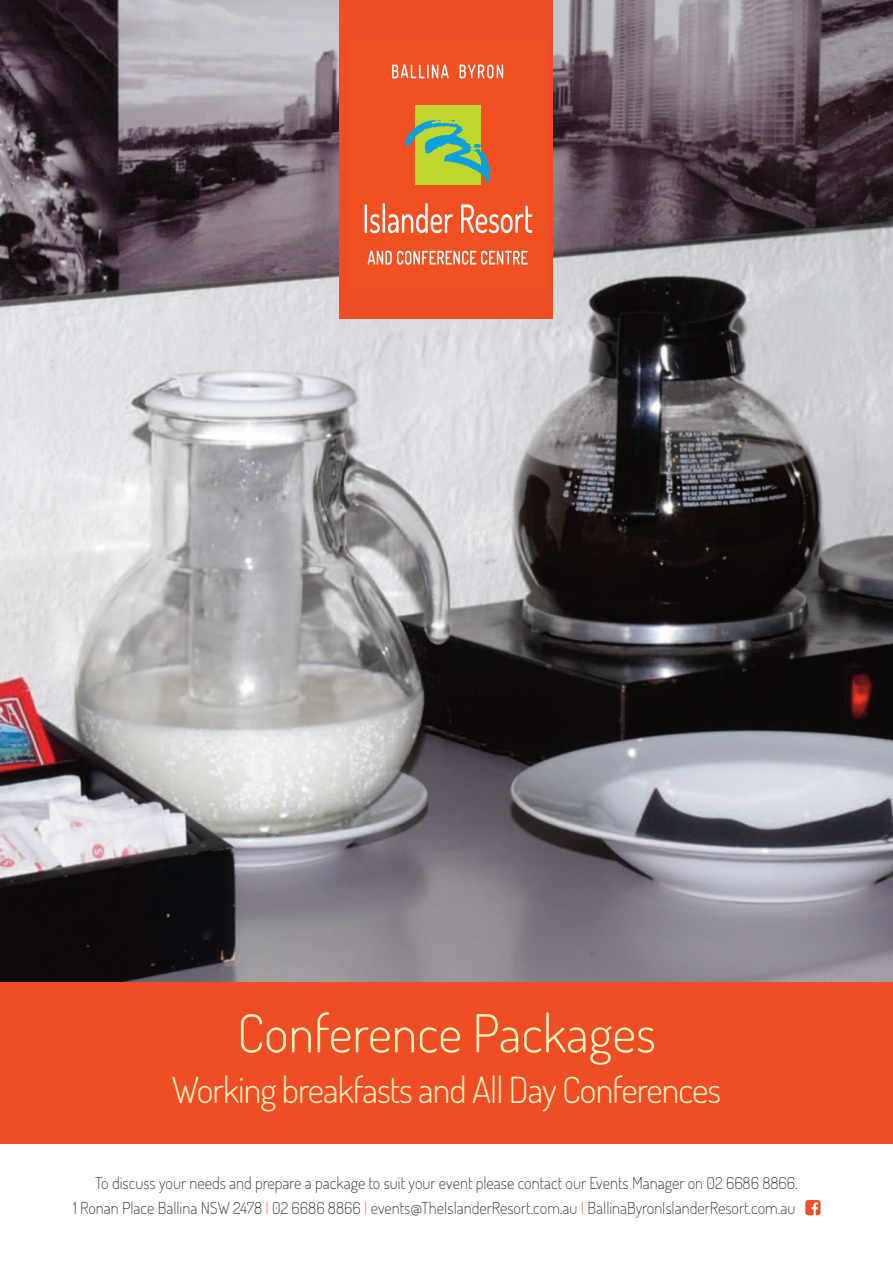
<style>
.page{position:relative;width:893px;height:1263px;background:#fff}
.page>*{position:absolute;margin:0;border:0;box-sizing:border-box;transform-origin:0 0}
.t1{font:300 52.5px "Dosis";color:#fef3c3}
.t2{font:300 36px "Dosis";letter-spacing:-.025em;color:#fef3c3}
.t3{font:200 16.5px/25px "Dosis";color:#231f20;text-align:right}
.s1{color:#ef4d24}
</style>
<div class="page">
<img style="left:0;top:0;width:893px;height:982px">
<div style="left:0;top:982px;width:893px;height:161px;background:#ef4d24"></div>
<div style="left:340px;top:0;width:213px;height:319px;background:#ef4d24"></div>
<svg style="left:368px;top:251px;width:160px;height:14px"></svg>
<svg style="left:392px;top:64px;width:57px;height:14px"></svg>
<svg style="left:459px;top:65px;width:44px;height:13px"></svg>
<svg style="left:365px;top:203px;width:88px;height:30px"></svg>
<svg style="left:461px;top:204px;width:71px;height:29px"></svg>
<div style="left:415px;top:105px;width:66px;height:80px;background:#c1d52f"></div>
<svg style="left:405px;top:120px;width:86px;height:64px"></svg>
<h1 class="t1" style="left:237px;top:999px;width:420px">Conference Packages</h1>
<h2 class="t2" style="left:172px;top:1066px;width:551px">Working breakfasts and All Day Conferences</h2>
<p class="t3" style="left:73px;top:1169px;width:726px">To discuss your needs and prepare a package to suit your event please contact our Events Manager on 02 6686 8866.<br>1 Ronan Place Ballina NSW 2478 <span class="s1">I</span> 02 6686 8866 <span class="s1">I</span> events@TheIslanderResort.com.au <span class="s1">I</span> BallinaByronIslanderResort.com.au</p>
</div>
